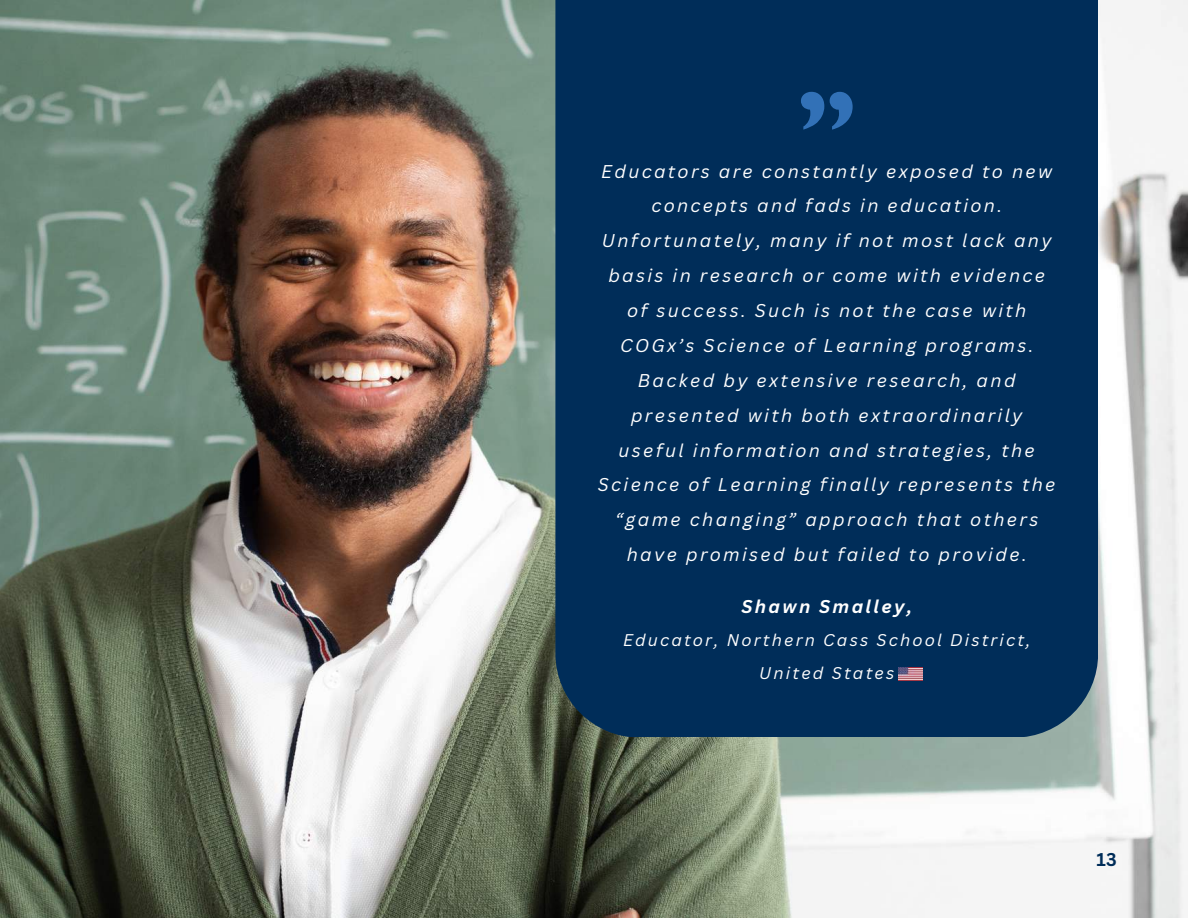
<style>
.page{position:relative;width:1188px;height:918px;background:#fff}
.page>*{position:absolute;margin:0;border:0;box-sizing:border-box;transform-origin:0 0}
.t1{font:italic 18px/34.8px "Canva Sans";letter-spacing:.13em;color:#fff;text-align:center}
.t2{font:italic 700 18px "Canva Sans";letter-spacing:.13em;color:#fff}
.t3{font:700 18px "Canva Sans";color:#002d59}
.t4{font:italic 16.5px/32.7px "Canva Sans";letter-spacing:.13em;color:#fff;text-align:center}
</style>
<div class="page">
<img style="left:0;top:0;width:1188px;height:918px">
<div style="left:555px;top:0;width:543px;height:737px;background:#002d59"></div>
<svg style="left:801px;top:92px;width:52px;height:38px;background:#1b528c"></svg>
<img style="left:898px;top:668px;width:24px;height:12px">
<p class="t1" style="left:598px;top:153px;width:459px">Educators are constantly exposed to new concepts and fads in education.<br>Unfortunately, many if not most lack any basis in research or come with evidence of success. Such is not the case with COGx’s Science of Learning programs.<br>Backed by extensive research, and presented with both extraordinarily useful information and strategies, the Science of Learning finally represents the “game changing” approach that others have promised but failed to provide.</p>
<p class="t2" style="left:742px;top:594px;width:172px">Shawn Smalley,</p>
<p class="t4" style="left:623px;top:623px;width:409px">Educator, Northern Cass School District,<br>United States</p>
<p class="t3" style="left:1097px;top:847px;width:22px">13</p>
</div>
